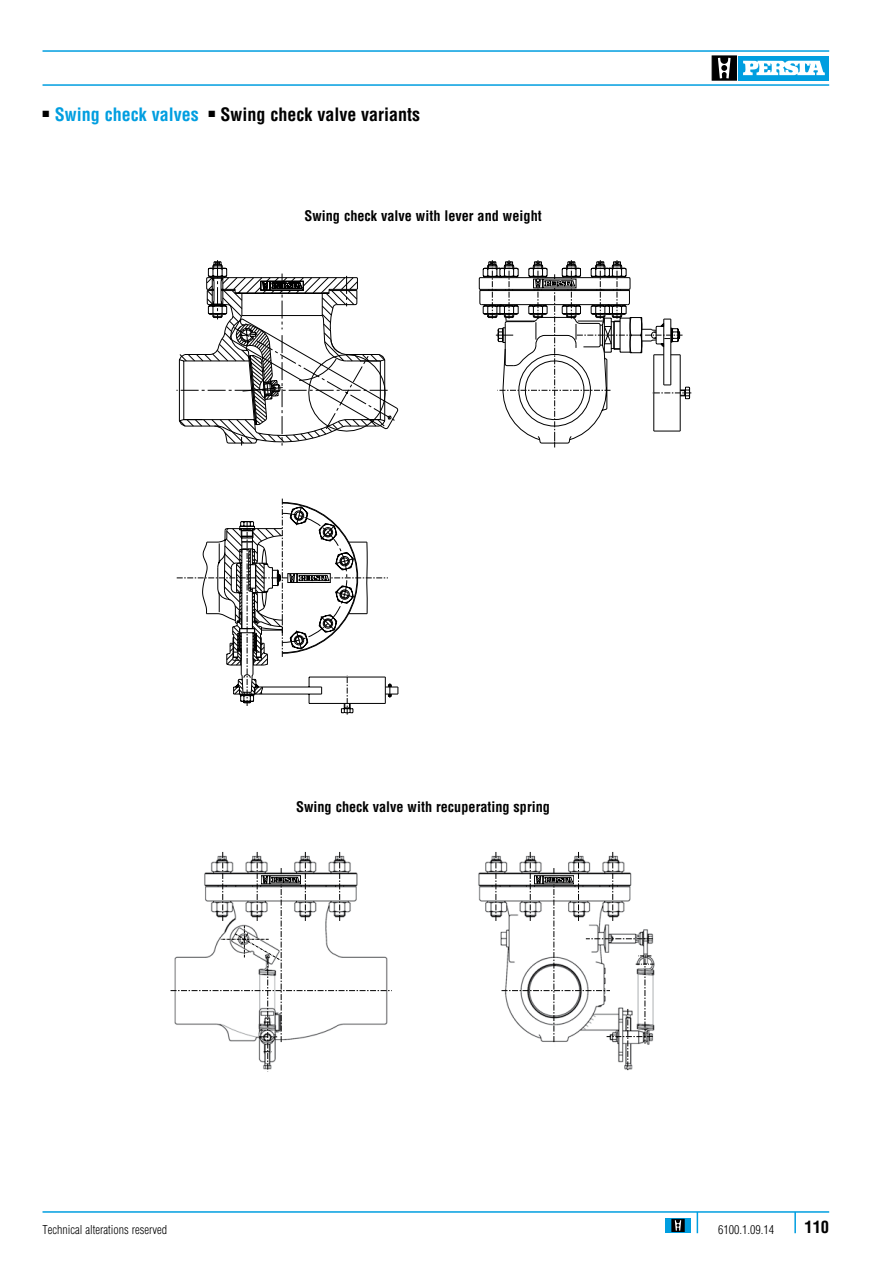
<style>
.page{position:relative;width:893px;height:1263px;background:#fff}
.page>*{position:absolute;margin:0;border:0;box-sizing:border-box;transform-origin:0 0}
.t1{font:700 condensed 18px "Helvetica";color:#000}
.t2{font:700 condensed 16.5px "Helvetica";color:#000}
.t3{font:700 condensed 14.25px "Helvetica";color:#000}
.t4{font:300 condensed 12px "Helvetica";color:#000}
.s1{color:#009ee0}
</style>
<div class="page">
<div style="left:712px;top:56px;width:25px;height:24px;background:#000;border:1px solid #000"></div>
<svg style="left:718px;top:58px;width:13px;height:20px"></svg>
<svg style="left:738px;top:56px;width:90px;height:24px"></svg>
<svg style="left:743px;top:61px;width:82px;height:14px"></svg>
<hr style="left:43px;top:50px;width:786px;height:2px;background:#009ee0">
<hr style="left:43px;top:84px;width:786px;height:2px;background:#009ee0">
<hr style="left:43px;top:1211px;width:786px;height:2px;background:#009ee0">
<hr style="left:794px;top:1212px;width:2px;height:21px;background:#009ee0">
<svg style="left:697px;top:1213px;width:1px;height:20px"></svg>
<svg style="left:665px;top:1218px;width:26px;height:15px"></svg>
<div style="left:672px;top:1219px;width:12px;height:12px;background:#000;border:1px solid #000"></div>
<svg style="left:675px;top:1220px;width:6px;height:11px"></svg>
<svg style="left:176px;top:260px;width:222px;height:185px"></svg>
<svg style="left:478px;top:260px;width:213px;height:187px"></svg>
<svg style="left:177px;top:498px;width:221px;height:216px"></svg>
<svg style="left:171px;top:852px;width:221px;height:218px"></svg>
<img style="left:478px;top:851px;width:177px;height:220px">
<svg style="left:496px;top:852px;width:158px;height:218px"></svg>
<p class="t1" style="left:43px;top:103px;width:379px">■ <span class="s1">Swing check valves</span> ■ Swing check valve variants</p>
<p class="t3" style="left:304px;top:207px;width:239px">Swing check valve with lever and weight</p>
<p class="t3" style="left:296px;top:798px;width:255px">Swing check valve with recuperating spring</p>
<p class="t4" style="left:43px;top:1222px;width:126px">Technical alterations reserved</p>
<p class="t4" style="left:718px;top:1222px;width:57px">6100.1.09.14</p>
<p class="t2" style="left:804px;top:1217px;width:26px">110</p>
</div>
